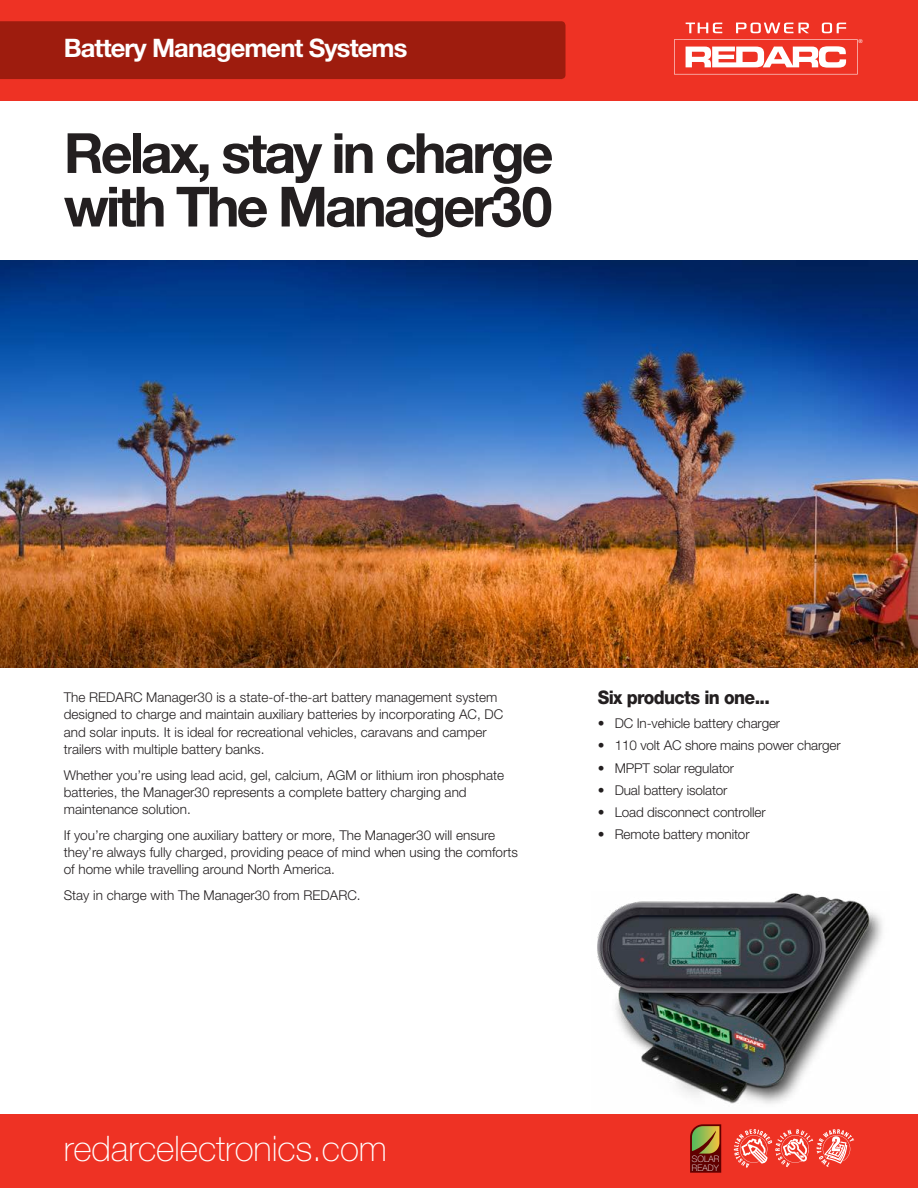
<style>
.page{position:relative;width:918px;height:1188px;background:#fff}
.page>*{position:absolute;margin:0;border:0;box-sizing:border-box;transform-origin:0 0}
.headline{font:700 55.5px/53.6px "Helvetica Neue LT Std";letter-spacing:-.055em;color:#231f20}
.t1{font:100 35.25px "Helvetica Neue LT Std";letter-spacing:-.005em;color:#fff}
.category_tab{font:700 25.5px "Helvetica Neue LT Std";letter-spacing:-.035em;color:#fff}
.benefits_heading{font:800 18.75px "Helvetica Neue LT Std";letter-spacing:-.035em;color:#231f20;scale:.93 1}
.front_text{font:300 13.5px/17.2px "Helvetica Neue LT Std";color:#231f20}
.t2{font:100 8.85px/8.6px "Helvetica Neue LT Std";color:#fff}
.t3{font:5.25px "Helvetica Neue LT Std";color:#fff}
</style>
<div class="page">
<img style="left:597px;top:893px;width:285px;height:211px">
<div style="left:0;top:0;width:918px;height:100px;background:#ee3224"></div>
<div style="left:0;top:1114px;width:918px;height:74px;background:#ee3224"></div>
<img style="left:0;top:260px;width:918px;height:408px">
<svg style="left:674px;top:39px;width:184px;height:35px"></svg>
<svg style="left:686px;top:22px;width:160px;height:11px"></svg>
<div style="left:0;top:21px;width:566px;height:58px;background:#9e1c0e"></div>
<svg style="left:734px;top:1129px;width:120px;height:39px"></svg>
<svg style="left:690px;top:1124px;width:31px;height:49px;background:#814c20"></svg>
<p class="category_tab" style="left:64px;top:32px;width:345px">Battery Management Systems</p>
<p class="headline" style="left:64px;top:125px;width:491px">Relax, stay in charge with The Manager30</p>
<p class="t3" style="left:859px;top:38px;width:6px">®</p>
<p class="front_text" style="left:64px;top:688px;width:441px">The REDARC Manager30 is a state-of-the-art battery management system designed to charge and maintain auxiliary batteries by incorporating AC, DC and solar inputs. It is ideal for recreational vehicles, caravans and camper trailers with multiple battery banks.</p>
<p class="front_text" style="left:64px;top:766px;width:442px">Whether you’re using lead acid, gel, calcium, AGM or lithium iron phosphate batteries, the Manager30 represents a complete battery charging and maintenance solution.</p>
<p class="front_text" style="left:64px;top:826px;width:456px">If you’re charging one auxiliary battery or more, The Manager30 will ensure they’re always fully charged, providing peace of mind when using the comforts of home while travelling around North America.</p>
<p class="front_text" style="left:64px;top:886px;width:298px">Stay in charge with The Manager30 from REDARC.</p>
<p class="benefits_heading" style="left:598px;top:687px;width:187px">Six products in one...</p>
<p class="front_text" style="left:598px;top:714px;width:184px">• DC In-vehicle battery charger</p>
<p class="front_text" style="left:598px;top:737px;width:244px">• 110 volt AC shore mains power charger</p>
<p class="front_text" style="left:598px;top:759px;width:138px">• MPPT solar regulator</p>
<p class="front_text" style="left:598px;top:781px;width:131px">• Dual battery isolator</p>
<p class="front_text" style="left:598px;top:803px;width:169px">• Load disconnect controller</p>
<p class="front_text" style="left:598px;top:826px;width:153px">• Remote battery monitor</p>
<h2 class="t1" style="left:64px;top:1128px;width:325px">redarcelectronics.com</h2>
<p class="t2" style="left:692px;top:1155px;width:29px">SOLAR<br>READY</p>
</div>
